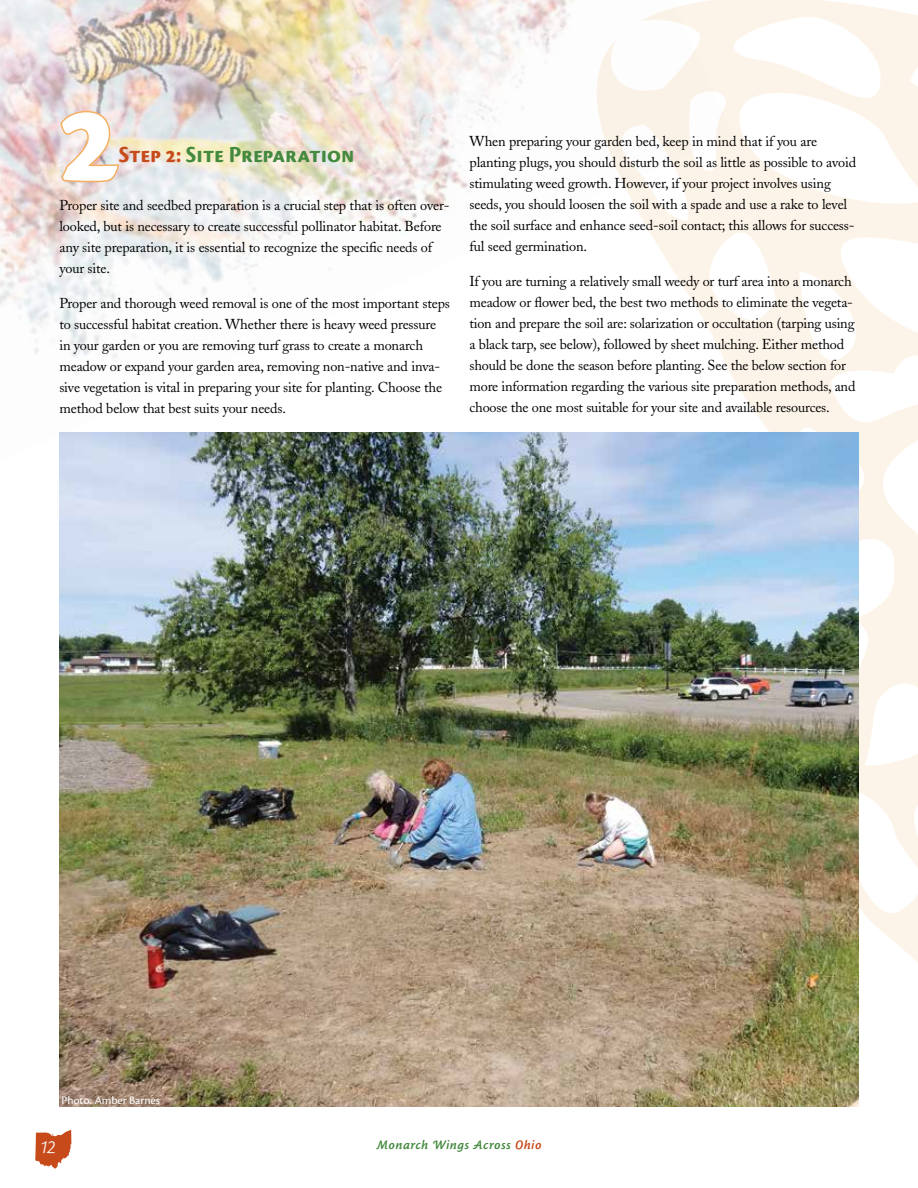
<style>
.page{position:relative;width:918px;height:1188px;background:#fff}
.page>*{position:absolute;margin:0;border:0;box-sizing:border-box;transform-origin:0 0}
.t1{font:144px "Cronos MM SC 700 72";color:#fff}
.t2{font:25.5px "Cronos MM Sw 250 17";color:#fff}
.t3{font:24px "Cronos MM SC 700 16";color:#43893e}
.t4{font:14.25px/21px "Adobe Caslon";letter-spacing:-.01em;color:#000}
.t5{font:13.5px "Cronos MM Sw 574 9";letter-spacing:.04em;color:#43893e}
.t6{font:12px "Cronos MM 408 8";letter-spacing:-.01em;color:#fff}
.s1{color:#c74a1b}
</style>
<div class="page">
<svg style="left:35px;top:1130px;width:37px;height:39px"></svg>
<img style="left:0;top:0;width:544px;height:375px">
<svg style="left:544px;top:0;width:374px;height:962px"></svg>
<svg style="left:59px;top:109px;width:62px;height:75px;background:#ecd6c7"></svg>
<img style="left:59px;top:432px;width:800px;height:675px">
<h1 class="t1" style="left:59px;top:60px;width:61px">2</h1>
<h3 class="t3" style="left:119px;top:142px;width:237px"><span class="s1">Step 2:</span> Site Preparation</h3>
<p class="t4" style="left:59px;top:195px;width:392px">Proper site and seedbed preparation is a crucial step that is often over&shy;looked, but is necessary to create successful pollinator habitat. Before any site preparation, it is essential to recognize the specific needs of your site.</p>
<p class="t4" style="left:59px;top:292px;width:392px">Proper and thorough weed removal is one of the most important steps to successful habitat creation. Whether there is heavy weed pressure in your garden or you are removing turf grass to create a monarch meadow or expand your garden area, removing non-native and inva&shy;sive vegetation is vital in preparing your site for planting. Choose the method below that best suits your needs.</p>
<p class="t4" style="left:470px;top:131px;width:388px">When preparing your garden bed, keep in mind that if you are planting plugs, you should disturb the soil as little as possible to avoid stimulating weed growth. However, if your project involves using seeds, you should loosen the soil with a spade and use a rake to level the soil surface and enhance seed-soil contact; this allows for success&shy;ful seed germination.</p>
<p class="t4" style="left:470px;top:270px;width:387px">If you are turning a relatively small weedy or turf area into a monarch meadow or flower bed, the best two methods to eliminate the vegeta&shy;tion and prepare the soil are: solarization or occultation (tarping using a black tarp, see below), followed by sheet mulching. Either method should be done the season before planting. See the below section for more information regarding the various site preparation methods, and choose the one most suitable for your site and available resources.</p>
<p class="t6" style="left:62px;top:1094px;width:100px">Photo: Amber Barnes</p>
<h2 class="t2" style="left:40px;top:1131px;width:17px">12</h2>
<p class="t5" style="left:377px;top:1137px;width:166px">Monarch Wings Across <span class="s1">Ohio</span></p>
</div>
